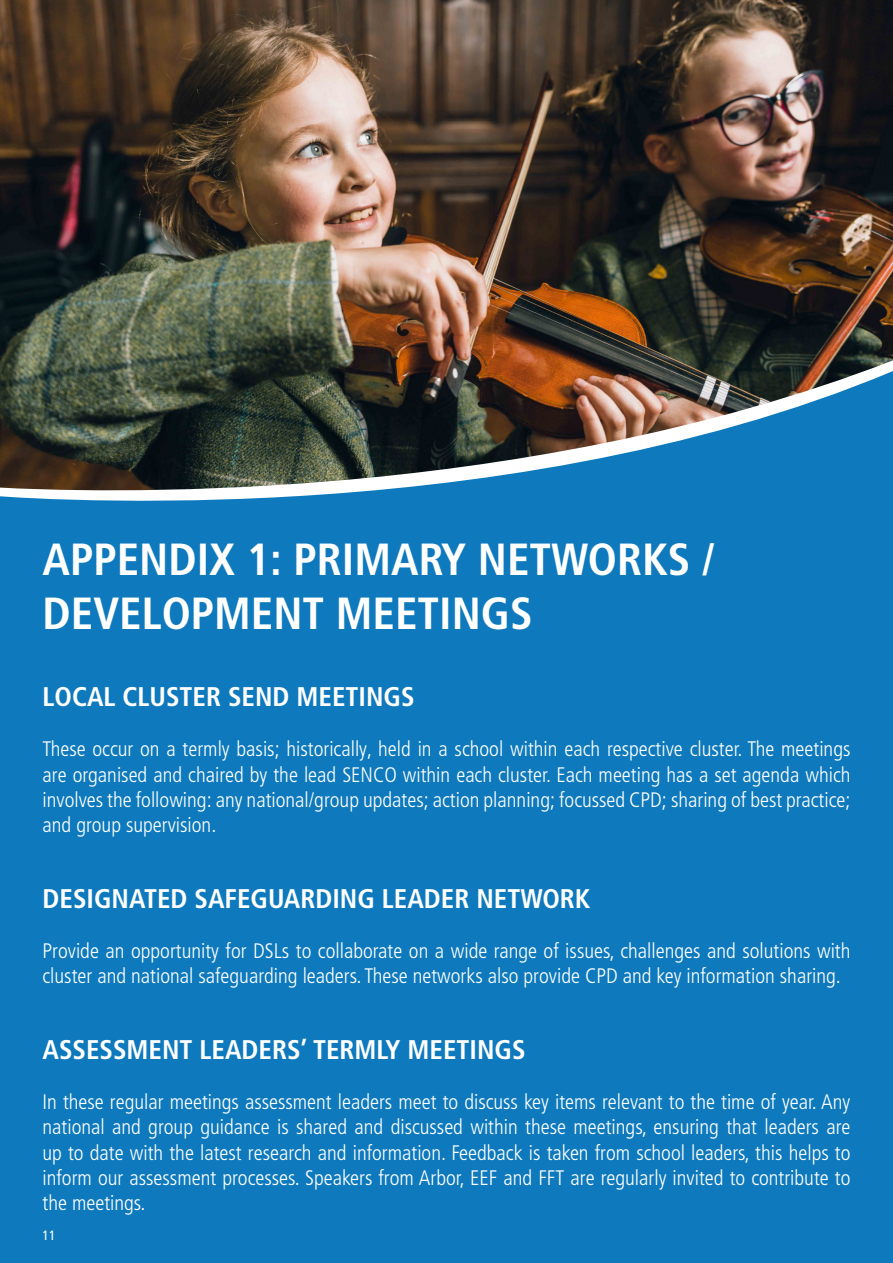
<style>
.page{position:relative;width:893px;height:1263px;background:#0e7abd}
.page>*{position:absolute;margin:0;border:0;box-sizing:border-box;transform-origin:0 0}
.t1{font:700 condensed 45px "Frutiger LT Pro";color:#fff}
.t2{font:700 condensed 27px "Frutiger LT Pro";color:#fff}
.t3{font:300 condensed 21px/25.2px "Frutiger LT Pro";color:#fff;text-align:justify}
.t4{font:condensed 13.5px "Frutiger LT Pro";color:#fff}
</style>
<div class="page">
<svg style="left:0;top:492px;width:354px;height:9px;fill:#fff"></svg>
<img style="left:0;top:0;width:893px;height:492px">
<p class="t1" style="left:43px;top:533px;width:674px">APPENDIX 1: PRIMARY NETWORKS /</p>
<p class="t1" style="left:43px;top:587px;width:492px">DEVELOPMENT MEETINGS</p>
<p class="t2" style="left:43px;top:681px;width:374px">LOCAL CLUSTER SEND MEETINGS</p>
<p class="t3" style="left:43px;top:737px;width:809px">These occur on a termly basis; historically, held in a school within each respective cluster. The meetings are organised and chaired by the lead SENCO within each cluster. Each meeting has a set agenda which involves the following: any national/group updates; action planning; focussed CPD; sharing of best practice; and group supervision.</p>
<p class="t2" style="left:43px;top:882px;width:549px">DESIGNATED SAFEGUARDING LEADER NETWORK</p>
<p class="t3" style="left:43px;top:938px;width:809px">Provide an opportunity for DSLs to collaborate on a wide range of issues, challenges and solutions with cluster and national safeguarding leaders. These networks also provide CPD and key information sharing.</p>
<p class="t2" style="left:43px;top:1033px;width:485px">ASSESSMENT LEADERS’ TERMLY MEETINGS</p>
<p class="t3" style="left:43px;top:1089px;width:809px">In these regular meetings assessment leaders meet to discuss key items relevant to the time of year. Any national and group guidance is shared and discussed within these meetings, ensuring that leaders are up to date with the latest research and information. Feedback is taken from school leaders, this helps to inform our assessment processes. Speakers from Arbor, EEF and FFT are regularly invited to contribute to the meetings.</p>
<p class="t4" style="left:43px;top:1227px;width:14px">11</p>
</div>
